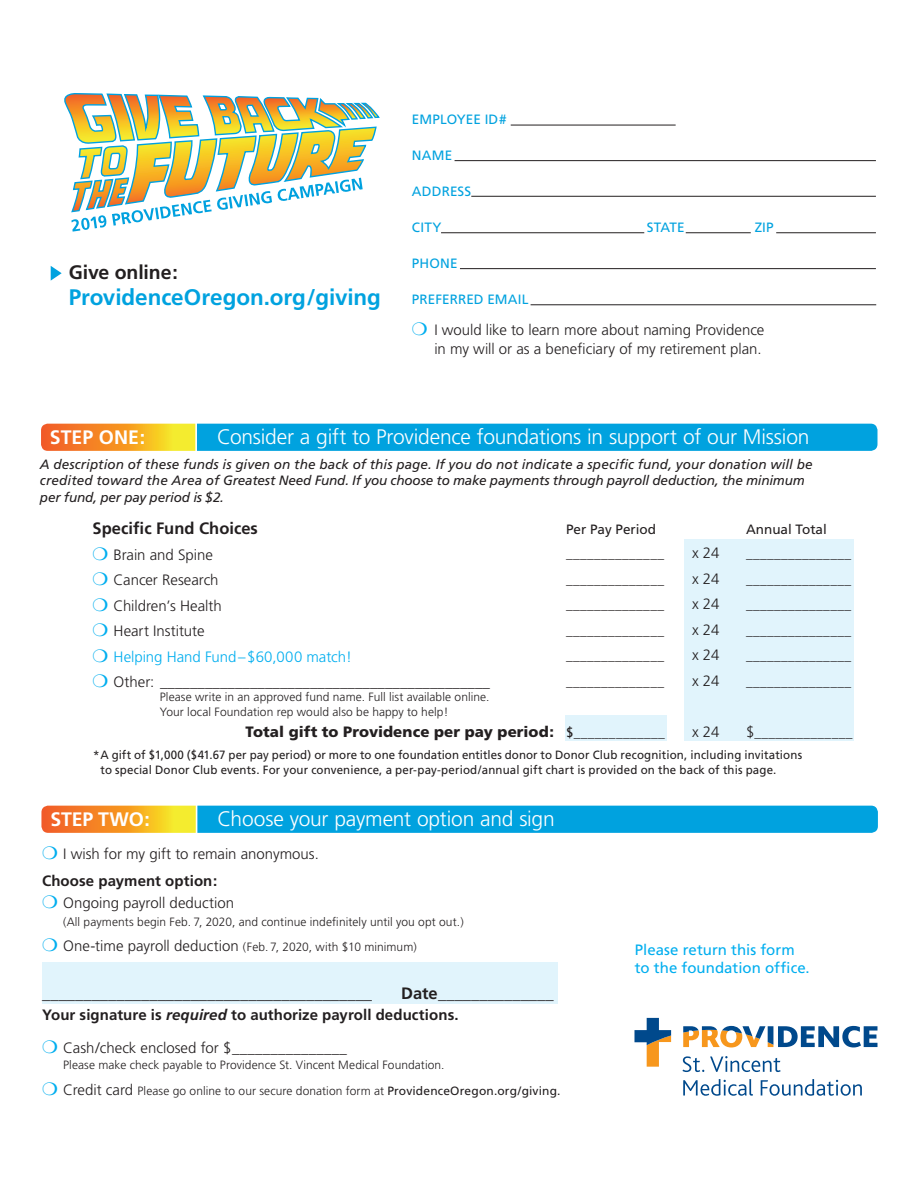
<style>
.page{position:relative;width:918px;height:1188px;background:#fff}
.page>*{position:absolute;margin:0;border:0;box-sizing:border-box;transform-origin:0 0}
.t1{font:700 22.5px "Frutiger";letter-spacing:-.005em;color:#00a2df}
.t2{font:300 21px "Frutiger";letter-spacing:-.01em;color:#fff}
.t3{font:700 19.5px "Frutiger";color:#fff}
.t4{font:700 19.5px "Frutiger";letter-spacing:-.01em;color:#231f20}
.t5{font:700 16.5px "Frutiger";color:#231f20}
.t6{font:300 15px/19.5px "Frutiger";color:#231f20}
.t7{font:700 15px "Frutiger";letter-spacing:.005em;color:#231f20}
.t8{font:15px/18px "Frutiger";color:#00aeef}
.t9{font:900 15px "Frutiger";letter-spacing:.005em;color:#231f20}
.t10{font:300 15px "Frutiger";letter-spacing:-.005em;color:#00aeef}
.t11{font:13.5px "Frutiger";color:#231f20}
.t12{font:italic 13.5px/16.5px "Frutiger";color:#231f20}
.t13{font:13.5px "Frutiger";letter-spacing:.01em;color:#00a2df}
.t14{font:300 12px/25.5px "Frutiger";letter-spacing:.005em;color:#231f20}
.t15{font:12px/15px "Frutiger";letter-spacing:.01em;color:#231f20;scale:.96 1}
.s1{font-weight:300;font-size:15px}
.s2{font-size:15px}
.s3{font-style:italic}
.s4{font-weight:400}
</style>
<div class="page">
<hr style="left:511px;top:125px;width:165px;height:1px;background:#231f20">
<hr style="left:455px;top:160px;width:421px;height:1px;background:#231f20">
<hr style="left:460px;top:268px;width:416px;height:1px;background:#231f20">
<hr style="left:531px;top:304px;width:345px;height:1px;background:#231f20">
<hr style="left:471px;top:196px;width:405px;height:1px;background:#231f20">
<hr style="left:441px;top:232px;width:203px;height:1px;background:#231f20">
<hr style="left:686px;top:232px;width:65px;height:1px;background:#231f20">
<hr style="left:776px;top:232px;width:100px;height:1px;background:#231f20">
<svg style="left:51px;top:266px;width:11px;height:15px"></svg>
<svg style="left:64px;top:93px;width:316px;height:139px"></svg>
<div style="left:565px;top:715px;width:101px;height:25px;background:#e1f4fc"></div>
<div style="left:684px;top:539px;width:170px;height:201px;background:#e1f4fc"></div>
<svg style="left:41px;top:424px;width:837px;height:27px;background:#2fa2bd"></svg>
<svg style="left:634px;top:1018px;width:243px;height:54px"></svg>
<svg style="left:683px;top:1079px;width:70px;height:17px"></svg>
<svg style="left:761px;top:1079px;width:101px;height:17px"></svg>
<div style="left:42px;top:963px;width:516px;height:41px;background:#e1f4fc"></div>
<svg style="left:41px;top:806px;width:837px;height:27px;background:#2fa2bd"></svg>
<p class="t4" style="left:69px;top:261px;width:111px">Give online:</p>
<p class="t1" style="left:69px;top:284px;width:314px">ProvidenceOregon.org/giving</p>
<p class="t13" style="left:412px;top:112px;width:96px">EMPLOYEE ID#</p>
<p class="t13" style="left:412px;top:148px;width:42px">NAME</p>
<p class="t13" style="left:412px;top:184px;width:61px">ADDRESS</p>
<p class="t13" style="left:412px;top:220px;width:31px">CITY</p>
<p class="t13" style="left:647px;top:220px;width:40px">STATE</p>
<p class="t13" style="left:755px;top:220px;width:20px">ZIP</p>
<p class="t13" style="left:412px;top:256px;width:47px">PHONE</p>
<p class="t13" style="left:412px;top:292px;width:118px">PREFERRED EMAIL</p>
<p class="t6" style="left:434px;top:320px;width:332px">I would like to learn more about naming Providence in my will or as a beneficiary of my retirement plan.</p>
<p class="t3" style="left:50px;top:426px;width:97px">STEP ONE:</p>
<p class="t2" style="left:217px;top:424px;width:594px">Consider a gift to Providence foundations in support of our Mission</p>
<p class="t12" style="left:40px;top:456px;width:774px">A description of these funds is given on the back of this page. If you do not indicate a specific fund, your donation will be credited toward the Area of Greatest Need Fund. If you choose to make payments through payroll deduction, the minimum per fund, per pay period is $2.</p>
<p class="t5" style="left:93px;top:519px;width:167px">Specific Fund Choices</p>
<p class="t6" style="left:114px;top:545px;width:101px">Brain and Spine</p>
<p class="t6" style="left:114px;top:568px;width:110px;line-height:25.5px">Cancer Research<br>Children’s Health</p>
<p class="t6" style="left:114px;top:622px;width:93px">Heart Institute</p>
<p class="t10" style="left:114px;top:648px;width:240px">Helping Hand Fund–$60,000 match!</p>
<p class="t6" style="left:114px;top:673px;width:378px">Other: ____________________________________________</p>
<p class="t11" style="left:566px;top:522px;width:92px">Per Pay Period</p>
<p class="t11" style="left:746px;top:522px;width:82px">Annual Total</p>
<p class="t11" style="left:566px;top:546px;width:100px">______________</p>
<p class="t6" style="left:692px;top:544px;width:29px">x 24</p>
<p class="t11" style="left:746px;top:546px;width:107px">_______________</p>
<p class="t6" style="left:692px;top:569px;width:29px">x 24</p>
<p class="t11" style="left:566px;top:571px;width:100px">______________</p>
<p class="t11" style="left:746px;top:571px;width:107px">_______________</p>
<p class="t6" style="left:692px;top:595px;width:29px">x 24</p>
<p class="t11" style="left:566px;top:597px;width:100px">______________</p>
<p class="t11" style="left:746px;top:597px;width:107px">_______________</p>
<p class="t6" style="left:692px;top:620px;width:29px">x 24</p>
<p class="t11" style="left:566px;top:622px;width:100px">______________</p>
<p class="t11" style="left:746px;top:622px;width:107px">_______________</p>
<p class="t6" style="left:692px;top:646px;width:29px">x 24</p>
<p class="t11" style="left:566px;top:648px;width:100px">______________</p>
<p class="t11" style="left:746px;top:648px;width:107px">_______________</p>
<p class="t6" style="left:692px;top:671px;width:29px">x 24</p>
<p class="t11" style="left:566px;top:673px;width:100px">______________</p>
<p class="t11" style="left:746px;top:673px;width:107px">_______________</p>
<p class="t14" style="left:160px;top:690px;width:331px;line-height:14.4px">Please write in an approved fund name. Full list available online.<br>Your local Foundation rep would also be happy to help!</p>
<p class="t9" style="left:245px;top:723px;width:310px">Total gift to Providence per pay period:</p>
<p class="t11" style="left:566px;top:724px;width:100px">$_____________</p>
<p class="t6" style="left:692px;top:722px;width:29px">x 24</p>
<p class="t11" style="left:746px;top:724px;width:108px"><span class="s1">$</span>______________</p>
<p class="t15" style="left:100px;top:747px;width:732px;text-indent:-7px">*A gift of $1,000 ($41.67 per pay period) or more to one foundation entitles donor to Donor Club recognition, including invitations to special Donor Club events. For your convenience, a per-pay-period/annual gift chart is provided on the back of this page.</p>
<p class="t3" style="left:50px;top:808px;width:101px">STEP TWO:</p>
<p class="t2" style="left:218px;top:806px;width:339px">Choose your payment option and sign</p>
<p class="t6" style="left:63px;top:845px;width:257px">I wish for my gift to remain anonymous.</p>
<p class="t7" style="left:42px;top:872px;width:177px">Choose payment option:</p>
<p class="t6" style="left:63px;top:893px;width:173px">Ongoing payroll deduction</p>
<p class="t14" style="left:63px;top:909px;width:402px">(All payments begin Feb. 7, 2020, and continue indefinitely until you opt out.)</p>
<p class="t14" style="left:63px;top:935px;width:355px"><span class="s2">One-time payroll deduction</span> (Feb. 7, 2020, with $10 minimum)</p>
<p class="t5" style="left:401px;top:984px;width:154px">Date______________</p>
<p class="t7" style="left:42px;top:1006px;width:418px">Your signature is <span class="s3">required</span> to authorize payroll deductions.</p>
<p class="t6" style="left:63px;top:1038px;width:285px">Cash/check enclosed for $_______________</p>
<p class="t14" style="left:63px;top:1052px;width:499px">Please make check payable to Providence St. Vincent Medical Foundation.<br><span class="s2">Credit card</span> Please go online to our secure donation form at <span class="s4">ProvidenceOregon.org/giving.</span></p>
<p class="t5" style="left:42px;top:984px;width:331px">________________________________________</p>
<p class="t8" style="left:635px;top:941px;width:176px">Please return this form to the foundation office.</p>
</div>
